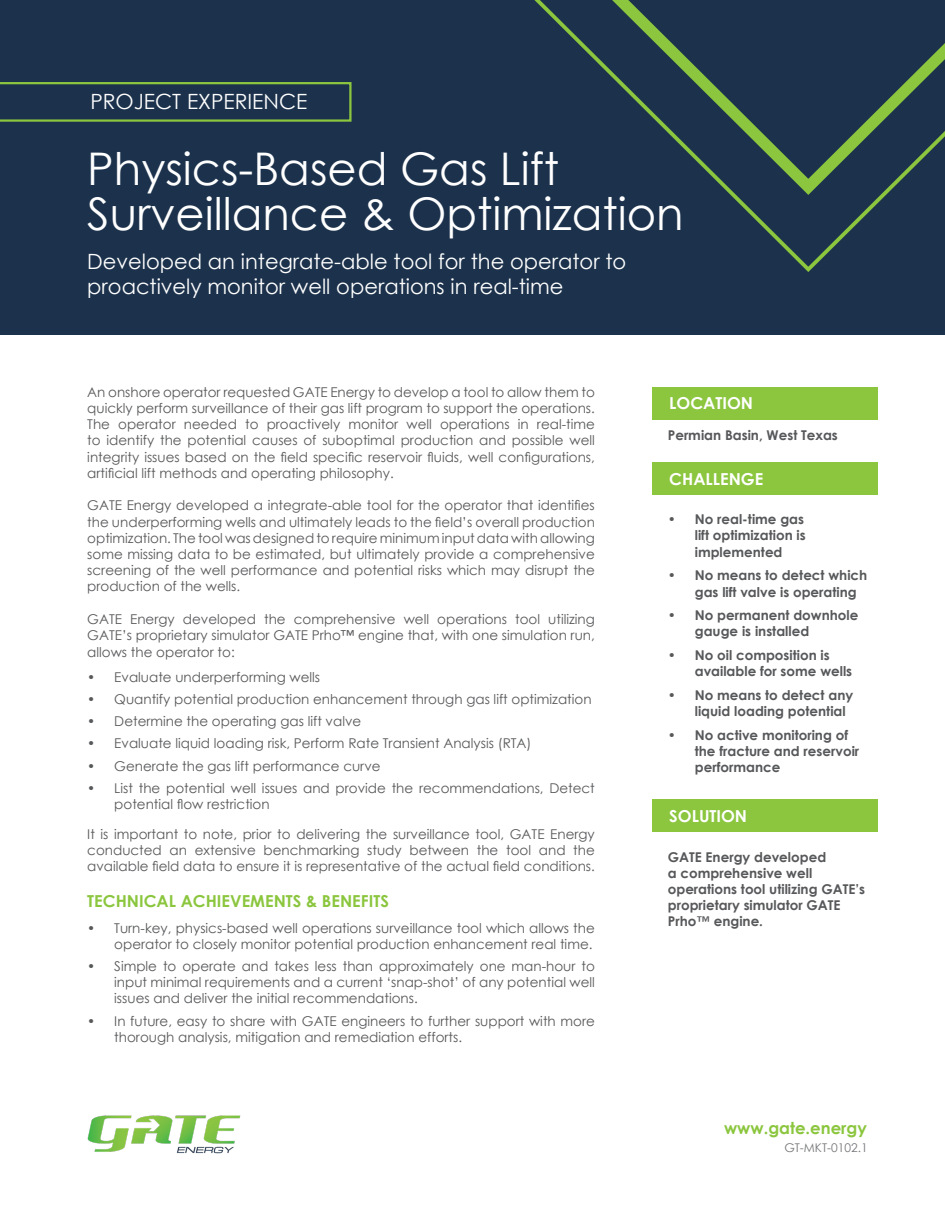
<style>
.page{position:relative;width:945px;height:1215px;background:#fff}
.page>*{position:absolute;margin:0;border:0;box-sizing:border-box;transform-origin:0 0}
.t1{font:45px/45px "Century Gothic";color:#fff}
.t2{font:21px/25.2px "Century Gothic";color:#fff}
.t3{font:700 16.5px "Century Gothic";color:#8bc63e}
.t4{font:700 16.5px "Century Gothic";color:#fff}
.t5{font:13.5px/16.2px "Century Gothic";color:#57585a;text-align:justify}
.t6{font:700 13.5px/16.2px "Century Gothic";color:#57585a}
.t7{font:12px "Century Gothic";color:#757679}
</style>
<div class="page">
<div style="left:0;top:0;width:945px;height:334px;background:#1c324c"></div>
<div style="left:653px;top:387px;width:225px;height:32px;background:#8bc63e"></div>
<img style="left:87px;top:1115px;width:154px;height:39px">
<div style="left:653px;top:462px;width:225px;height:32px;background:#8bc63e"></div>
<div style="left:653px;top:800px;width:225px;height:32px;background:#8bc63e"></div>
<svg style="left:534px;top:0;width:352px;height:272px"></svg>
<svg style="left:612px;top:0;width:333px;height:195px"></svg>
<svg style="left:0;top:82px;width:352px;height:40px"></svg>
<p class="t2" style="left:90px;top:89px;width:218px">PROJECT EXPERIENCE</p>
<p class="t1" style="left:87px;top:146px;width:598px">Physics-Based Gas Lift<br>Surveillance &amp; Optimization</p>
<p class="t2" style="left:87px;top:249px;width:541px">Developed an integrate-able tool for the operator to proactively monitor well operations in real-time</p>
<p class="t5" style="left:87px;top:384px;width:509px">An onshore operator requested GATE Energy to develop a tool to allow them to quickly perform surveillance of their gas lift program to support the operations.<br>The operator needed to proactively monitor well operations in real-time to identify the potential causes of suboptimal production and possible well integrity issues based on the field specific reservoir fluids, well configurations, artificial lift methods and operating philosophy.</p>
<p class="t5" style="left:87px;top:497px;width:509px">GATE Energy developed a integrate-able tool for the operator that identifies the underperforming wells and ultimately leads to the field’s overall production optimization. The tool was designed to require minimum input data with allowing some missing data to be estimated, but ultimately provide a comprehensive screening of the well performance and potential risks which may disrupt the production of the wells.</p>
<p class="t5" style="left:87px;top:611px;width:509px">GATE Energy developed the comprehensive well operations tool utilizing GATE’s proprietary simulator GATE Prho™ engine that, with one simulation run, allows the operator to:</p>
<p class="t5" style="left:87px;top:669px;width:234px">• Evaluate underperforming wells</p>
<p class="t5" style="left:87px;top:691px;width:506px">• Quantify potential production enhancement through gas lift optimization</p>
<p class="t5" style="left:87px;top:713px;width:276px">• Determine the operating gas lift valve</p>
<p class="t5" style="left:87px;top:735px;width:446px">• Evaluate liquid loading risk, Perform Rate Transient Analysis (RTA)</p>
<p class="t5" style="left:87px;top:757px;width:295px">• Generate the gas lift performance curve</p>
<p class="t5" style="left:114px;top:780px;width:482px;text-indent:-27px">• List the potential well issues and provide the recommendations, Detect potential flow restriction</p>
<p class="t5" style="left:87px;top:825px;width:509px">It is important to note, prior to delivering the surveillance tool, GATE Energy conducted an extensive benchmarking study between the tool and the available field data to ensure it is representative of the actual field conditions.</p>
<p class="t3" style="left:87px;top:889px;width:303px">TECHNICAL ACHIEVEMENTS &amp; BENEFITS</p>
<p class="t5" style="left:87px;top:919px;width:509px;text-align:right">• Turn-key, physics-based well operations surveillance tool which allows the operator to closely monitor potential production enhancement real time.</p>
<p class="t5" style="left:114px;top:958px;width:482px;text-indent:-27px">• Simple to operate and takes less than approximately one man-hour to input minimal requirements and a current ‘snap-shot’ of any potential well issues and deliver the initial recommendations.</p>
<p class="t5" style="left:114px;top:1012px;width:482px;text-indent:-27px">• In future, easy to share with GATE engineers to further support with more thorough analysis, mitigation and remediation efforts.</p>
<p class="t4" style="left:669px;top:391px;width:85px">LOCATION</p>
<p class="t6" style="left:668px;top:426px;width:172px">Permian Basin, West Texas</p>
<p class="t4" style="left:669px;top:466px;width:96px">CHALLENGE</p>
<p class="t6" style="left:695px;top:511px;width:112px;text-indent:-27px">• No real-time gas lift optimization is implemented</p>
<p class="t6" style="left:695px;top:567px;width:174px;text-indent:-27px">• No means to detect which gas lift valve is operating</p>
<p class="t6" style="left:695px;top:607px;width:165px;text-indent:-27px">• No permanent downhole gauge is installed</p>
<p class="t6" style="left:695px;top:647px;width:159px;text-indent:-27px">• No oil composition is available for some wells</p>
<p class="t6" style="left:695px;top:686px;width:160px;text-indent:-27px">• No means to detect any liquid loading potential</p>
<p class="t6" style="left:695px;top:726px;width:166px;text-indent:-27px">• No active monitoring of the fracture and reservoir performance</p>
<p class="t4" style="left:669px;top:803px;width:79px">SOLUTION</p>
<p class="t6" style="left:668px;top:848px;width:199px">GATE Energy developed<br>a comprehensive well operations tool utilizing GATE’s proprietary simulator GATE<br>Prho™ engine.</p>
<p class="t3" style="left:724px;top:1115px;width:144px">www.gate.energy</p>
<p class="t7" style="left:784px;top:1140px;width:85px">GT-MKT-0102.1</p>
</div>
